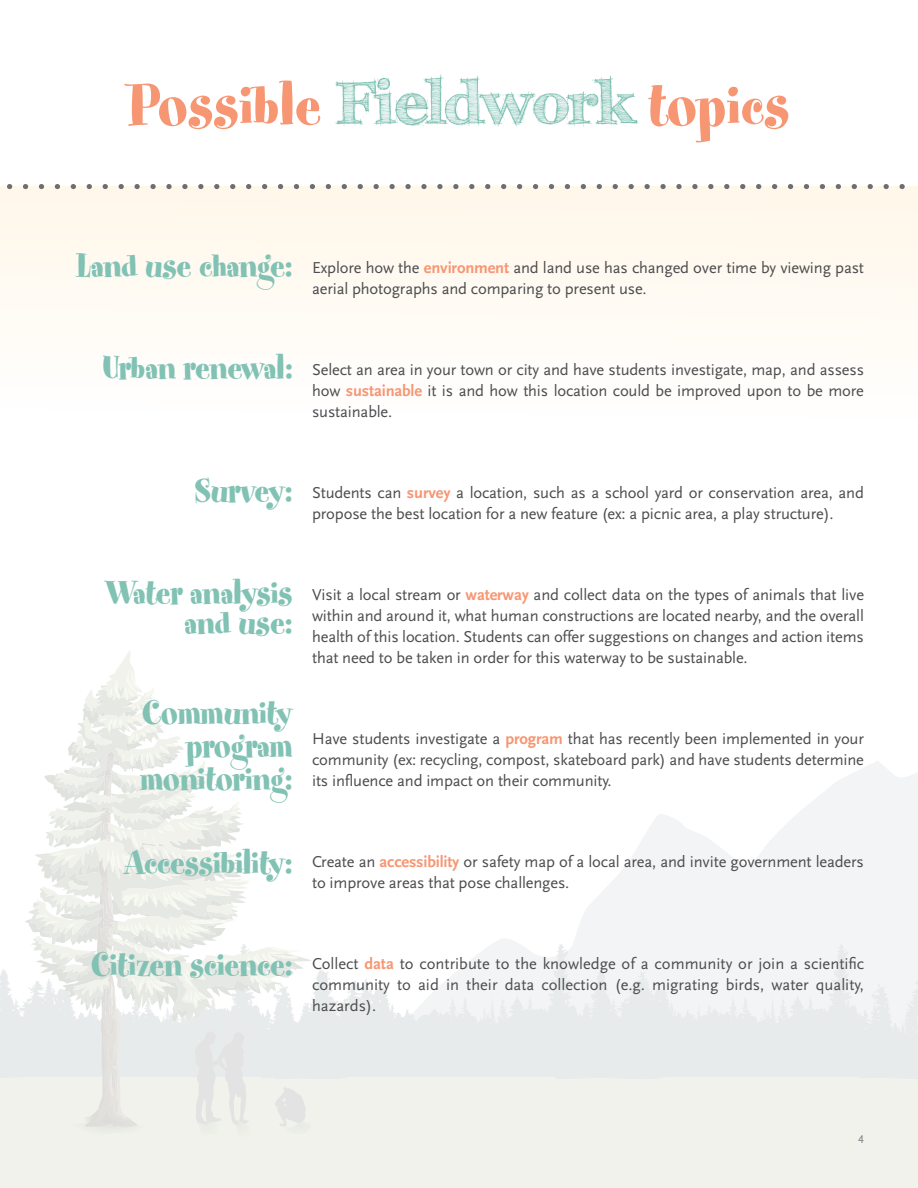
<style>
.page{position:relative;width:918px;height:1188px;background:#fff}
.page>*{position:absolute;margin:0;border:0;box-sizing:border-box;transform-origin:0 0}
.t1{font:66px "Spumoni LP";color:#f79673}
.t2{font:37.5px/33px "Spumoni LP";letter-spacing:-.01em;color:#81c2b4;text-align:right}
.t3{font:16.5px/21px "Scala Sans LF";letter-spacing:-.01em;color:#4d4d4f;text-align:justify}
.t4{font:12px "Scala Sans LF";color:#818386}
.s1{font-family:"FFF Tusj";font-weight:700;font-size:60px;color:#81c2b4}
.s2{font-weight:700;color:#f79673}
</style>
<div class="page">
<svg style="left:493px;top:761px;width:425px;height:183px;fill:#f3f4f5"></svg>
<div style="left:0;top:1080px;width:918px;height:108px;background:#f0f2eb"></div>
<svg style="left:0;top:944px;width:918px;height:136px;fill:#e8ebeb"></svg>
<svg style="left:28px;top:903px;width:283px;height:117px;fill:#edefef"></svg>
<svg style="left:34px;top:651px;width:266px;height:358px"></svg>
<svg style="left:36px;top:669px;width:265px;height:339px"></svg>
<svg style="left:69px;top:709px;width:82px;height:430px"></svg>
<div style="left:195px;top:1031px;width:59px;height:107px;background:#e8ebe9"></div>
<svg style="left:275px;top:1087px;width:36px;height:47px"></svg>
<div style="left:0;top:186px;width:918px;height:232px;background:#fffaf3"></div>
<svg style="left:10px;top:184px;width:895px;height:5px"></svg>
<h1 class="t1" style="left:128px;top:72px;width:663px">Possible <span class="s1">Fieldwork</span> topics</h1>
<h2 class="t2" style="left:76px;top:251px;width:218px">Land use change:</h2>
<p class="t3" style="left:312px;top:257px;width:553px">Explore how the <span class="s2">environment</span> and land use has changed over time by viewing past aerial photographs and comparing to present use.</p>
<h2 class="t2" style="left:102px;top:353px;width:192px">Urban renewal:</h2>
<p class="t3" style="left:312px;top:359px;width:553px">Select an area in your town or city and have students investigate, map, and assess how <span class="s2">sustainable</span> it is and how this location could be improved upon to be more sustainable.</p>
<h2 class="t2" style="left:194px;top:476px;width:100px">Survey:</h2>
<p class="t3" style="left:312px;top:482px;width:553px">Students can <span class="s2">survey</span> a location, such as a school yard or conservation area, and propose the best location for a new feature (ex: a picnic area, a play structure).</p>
<h2 class="t2" style="left:105px;top:580px;width:189px;line-height:30px">Water analysis and use:</h2>
<h2 class="t2" style="left:140px;top:698px;width:154px">Community program monitoring:</h2>
<h2 class="t2" style="left:124px;top:848px;width:170px">Accessibility:</h2>
<p class="t3" style="left:312px;top:584px;width:553px">Visit a local stream or <span class="s2">waterway</span> and collect data on the types of animals that live within and around it, what human constructions are located nearby, and the overall health of this location. Students can offer suggestions on changes and action items that need to be taken in order for this waterway to be sustainable.</p>
<p class="t3" style="left:312px;top:728px;width:553px">Have students investigate a <span class="s2">program</span> that has recently been implemented in your community (ex: recycling, compost, skateboard park) and have students determine its influence and impact on their community.</p>
<p class="t3" style="left:312px;top:851px;width:553px">Create an <span class="s2">accessibility</span> or safety map of a local area, and invite government leaders to improve areas that pose challenges.</p>
<h2 class="t2" style="left:91px;top:950px;width:204px">Citizen science:</h2>
<p class="t3" style="left:312px;top:953px;width:553px">Collect <span class="s2">data</span> to contribute to the knowledge of a community or join a scientific community to aid in their data collection (e.g. migrating birds, water quality, hazards).</p>
<p class="t4" style="left:858px;top:1133px;width:7px">4</p>
</div>
